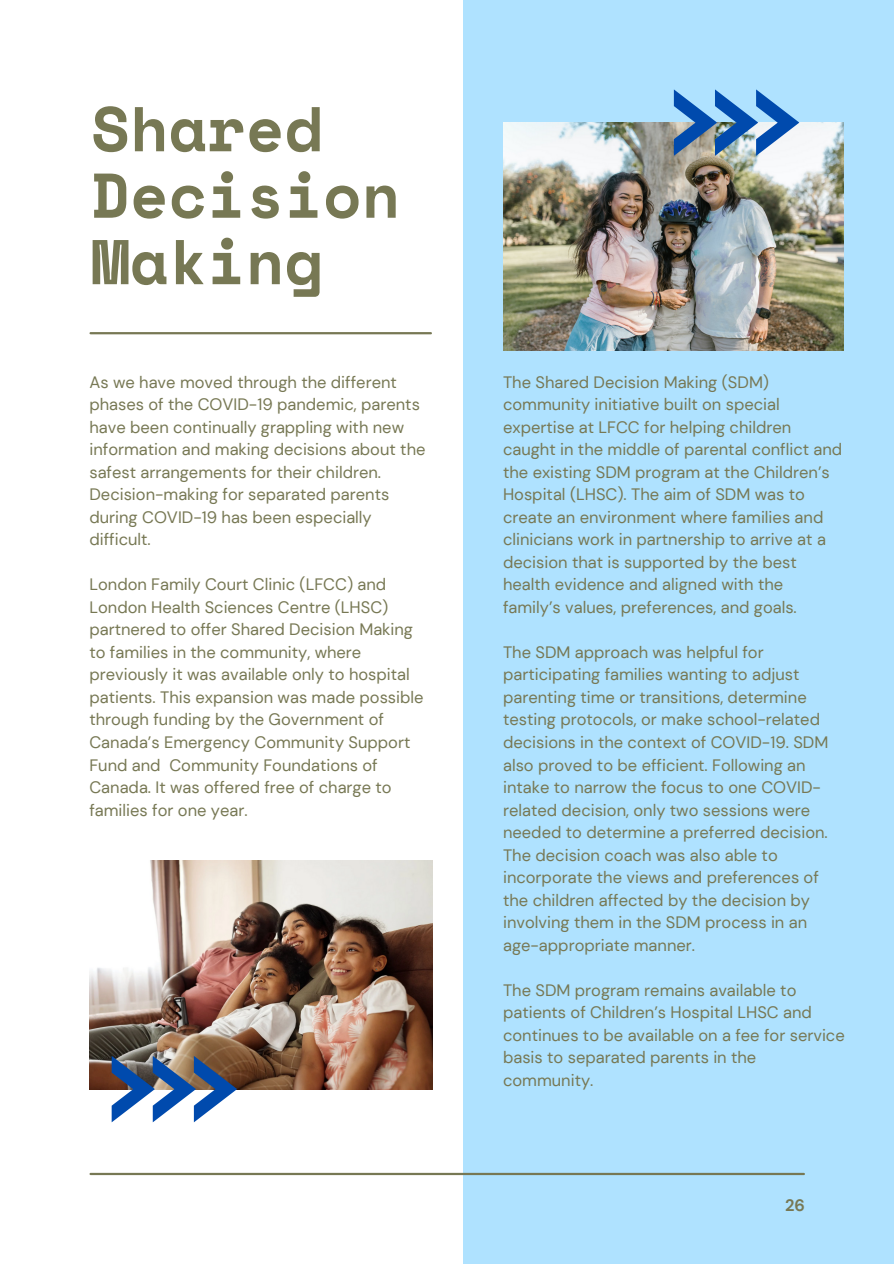
<style>
.page{position:relative;width:894px;height:1264px;background:#fff}
.page>*{position:absolute;margin:0;border:0;box-sizing:border-box;transform-origin:0 0}
.t1{font:700 63px/66.4px "Space Mono";color:#777854}
.t2{font:16.5px/22.5px "DM Sans";color:#777854}
.t3{font:700 16.5px "DM Sans";color:#777854}
</style>
<div class="page">
<div style="left:463px;top:0;width:430px;height:1263px;background:#afe2ff"></div>
<hr style="left:90px;top:1172px;width:713px;height:3px;background:#777854">
<hr style="left:90px;top:332px;width:341px;height:2px;background:#777854">
<img style="left:503px;top:123px;width:340px;height:227px">
<img style="left:89px;top:860px;width:343px;height:229px">
<svg style="left:112px;top:1055px;width:125px;height:67px"></svg>
<svg style="left:673px;top:89px;width:126px;height:67px"></svg>
<h1 class="t1" style="left:91px;top:94px;width:310px">Shared<br>Decision<br>Making</h1>
<p class="t2" style="left:89px;top:370px;width:337px">As we have moved through the different phases of the COVID-19 pandemic, parents have been continually grappling with new information and making decisions about the safest arrangements for their children.<br>Decision-making for separated parents during COVID-19 has been especially difficult.</p>
<p class="t2" style="left:89px;top:573px;width:335px">London Family Court Clinic (LFCC) and London Health Sciences Centre (LHSC) partnered to offer Shared Decision Making to families in the community, where previously it was available only to hospital patients. This expansion was made possible through funding by the Government of Canada’s Emergency Community Support Fund and Community Foundations of Canada. It was offered free of charge to families for one year.</p>
<p class="t2" style="left:503px;top:370px;width:341px">The Shared Decision Making (SDM) community initiative built on special expertise at LFCC for helping children caught in the middle of parental conflict and the existing SDM program at the Children’s Hospital (LHSC). The aim of SDM was to create an environment where families and clinicians work in partnership to arrive at a decision that is supported by the best health evidence and aligned with the family’s values, preferences, and goals.</p>
<p class="t2" style="left:503px;top:641px;width:327px">The SDM approach was helpful for participating families wanting to adjust parenting time or transitions, determine testing protocols, or make school-related decisions in the context of COVID-19. SDM also proved to be efficient. Following an intake to narrow the focus to one COVID&shy;related decision, only two sessions were needed to determine a preferred decision.<br>The decision coach was also able to incorporate the views and preferences of the children affected by the decision by involving them in the SDM process in an age-appropriate manner.</p>
<p class="t2" style="left:503px;top:978px;width:343px">The SDM program remains available to patients of Children’s Hospital LHSC and continues to be available on a fee for service basis to separated parents in the community.</p>
<p class="t3" style="left:784px;top:1194px;width:21px">26</p>
</div>
